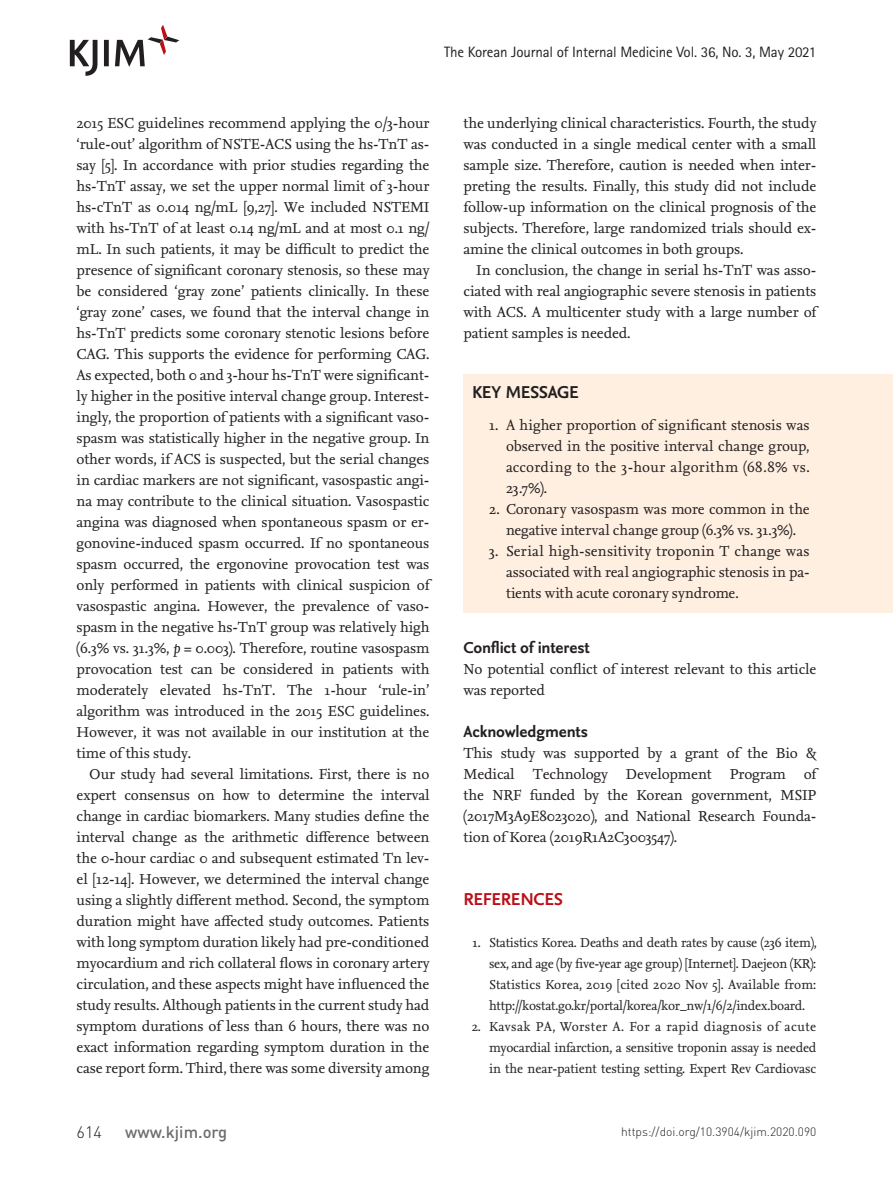
<style>
.page{position:relative;width:893px;height:1191px;background:#fff}
.page>*{position:absolute;margin:0;border:0;box-sizing:border-box;transform-origin:0 0}
.제목1{font:700 18px "Nexus Sans";letter-spacing:-.025em;color:#bb1018}
.키메세지제목{font:700 18px "Nexus Sans";letter-spacing:-.02em;color:#231f20}
.제목2{font:700 16.5px "Nexus Sans";letter-spacing:-.01em;color:#231f20}
.t1{font:500 16.5px "DIN Pro";color:#6c6d70}
.t2{font:300 16.5px "DIN Pro";color:#231f20}
.들였쓰기_본문{font:15px/21px "Nexus Serif";letter-spacing:-.01em;color:#231f20;text-align:justify}
.본문첫단락{font:15px/21px "Nexus Serif";letter-spacing:-.01em;color:#231f20}
.t3{font:15px "Rotis Sans Serif Std";letter-spacing:-.01em;color:#231f20}
.t4{font:13.5px/21px "Nexus Serif";letter-spacing:-.005em;color:#231f20;text-align:justify}
.t5{font:300 12px "DIN Pro";color:#231f20}
.s1{font-style:italic}
</style>
<div class="page">
<svg style="left:70px;top:25px;width:109px;height:51px"></svg>
<div style="left:463px;top:375px;width:430px;height:238px;background:#feefe1"></div>
<p class="t3" style="left:444px;top:43px;width:374px">The Korean Journal of Internal Medicine Vol. 36, No. 3, May 2021</p>
<p class="들였쓰기_본문" style="left:77px;top:112px;width:354px">2015 ESC guidelines recommend applying the 0/3-hour ‘rule-out’ algorithm of NSTE-ACS using the hs-TnT as&shy;say [5]. In accordance with prior studies regarding the hs-TnT assay, we set the upper normal limit of 3-hour hs-cTnT as 0.014 ng/mL [9,27]. We included NSTEMI with hs-TnT of at least 0.14 ng/mL and at most 0.1 ng/ mL. In such patients, it may be difficult to predict the presence of significant coronary stenosis, so these may be considered ‘gray zone’ patients clinically. In these ‘gray zone’ cases, we found that the interval change in hs-TnT predicts some coronary stenotic lesions before CAG. This supports the evidence for performing CAG.<br>As expected, both 0 and 3-hour hs-TnT were significant&shy;ly higher in the positive interval change group. Interest&shy;ingly, the proportion of patients with a significant vaso&shy;spasm was statistically higher in the negative group. In other words, if ACS is suspected, but the serial changes in cardiac markers are not significant, vasospastic angi&shy;na may contribute to the clinical situation. Vasospastic angina was diagnosed when spontaneous spasm or er&shy;gonovine-induced spasm occurred. If no spontaneous spasm occurred, the ergonovine provocation test was only performed in patients with clinical suspicion of vasospastic angina. However, the prevalence of vaso&shy;spasm in the negative hs-TnT group was relatively high (6.3% vs. 31.3%, <span class="s1">p</span> = 0.003). Therefore, routine vasospasm provocation test can be considered in patients with moderately elevated hs-TnT. The 1-hour ‘rule-in’ algorithm was introduced in the 2015 ESC guidelines.<br>However, it was not available in our institution at the time of this study.</p>
<p class="들였쓰기_본문" style="left:77px;top:763px;width:354px;text-indent:13px">Our study had several limitations. First, there is no expert consensus on how to determine the interval change in cardiac biomarkers. Many studies define the interval change as the arithmetic difference between the 0-hour cardiac 0 and subsequent estimated Tn lev&shy;el [12-14]. However, we determined the interval change using a slightly different method. Second, the symptom duration might have affected study outcomes. Patients with long symptom duration likely had pre-conditioned myocardium and rich collateral flows in coronary artery circulation, and these aspects might have influenced the study results. Although patients in the current study had symptom durations of less than 6 hours, there was no exact information regarding symptom duration in the case report form. Third, there was some diversity among</p>
<p class="들였쓰기_본문" style="left:463px;top:112px;width:354px">the underlying clinical characteristics. Fourth, the study was conducted in a single medical center with a small sample size. Therefore, caution is needed when inter&shy;preting the results. Finally, this study did not include follow-up information on the clinical prognosis of the subjects. Therefore, large randomized trials should ex&shy;amine the clinical outcomes in both groups.</p>
<p class="들였쓰기_본문" style="left:463px;top:259px;width:354px;text-indent:13px">In conclusion, the change in serial hs-TnT was asso&shy;ciated with real angiographic severe stenosis in patients with ACS. A multicenter study with a large number of patient samples is needed.</p>
<p class="키메세지제목" style="left:472px;top:381px;width:108px">KEY MESSAGE</p>
<p class="들였쓰기_본문" style="left:506px;top:414px;width:305px;text-indent:-17px">1. A higher proportion of significant stenosis was observed in the positive interval change group, according to the 3-hour algorithm (68.8% vs.<br>23.7%).</p>
<p class="들였쓰기_본문" style="left:489px;top:498px;width:322px;text-align:center">2. Coronary vasospasm was more common in the negative interval change group (6.3% vs. 31.3%).</p>
<p class="들였쓰기_본문" style="left:506px;top:540px;width:305px;text-indent:-17px">3. Serial high-sensitivity troponin T change was associated with real angiographic stenosis in pa&shy;tients with acute coronary syndrome.</p>
<p class="제목2" style="left:463px;top:637px;width:128px">Conflict of interest</p>
<p class="본문첫단락" style="left:463px;top:658px;width:354px">No potential conflict of interest relevant to this article was reported</p>
<p class="제목2" style="left:463px;top:721px;width:126px">Acknowledgments</p>
<p class="본문첫단락" style="left:463px;top:742px;width:354px;text-align:justify">This study was supported by a grant of the Bio &amp; Medical Technology Development Program of the NRF funded by the Korean government, MSIP (2017M3A9E8023020), and National Research Founda&shy;tion of Korea (2019R1A2C3003547).</p>
<p class="제목1" style="left:463px;top:887px;width:101px">REFERENCES</p>
<p class="t4" style="left:489px;top:931px;width:329px;text-indent:-16px">1. Statistics Korea. Deaths and death rates by cause (236 item), sex, and age (by five-year age group) [Internet]. Daejeon (KR):<br>Statistics Korea, 2019 [cited 2020 Nov 5]. Available from: http://kostat.go.kr/portal/korea/kor_nw/1/6/2/index.board.</p>
<p class="t4" style="left:489px;top:1015px;width:329px;text-indent:-17px">2. Kavsak PA, Worster A. For a rapid diagnosis of acute myocardial infarction, a sensitive troponin assay is needed in the near-patient testing setting. Expert Rev Cardiovasc</p>
<p class="t2" style="left:77px;top:1120px;width:27px">614</p>
<p class="t1" style="left:125px;top:1120px;width:104px">www.kjim.org</p>
<p class="t5" style="left:621px;top:1123px;width:197px">https://doi.org/10.3904/kjim.2020.090</p>
</div>
